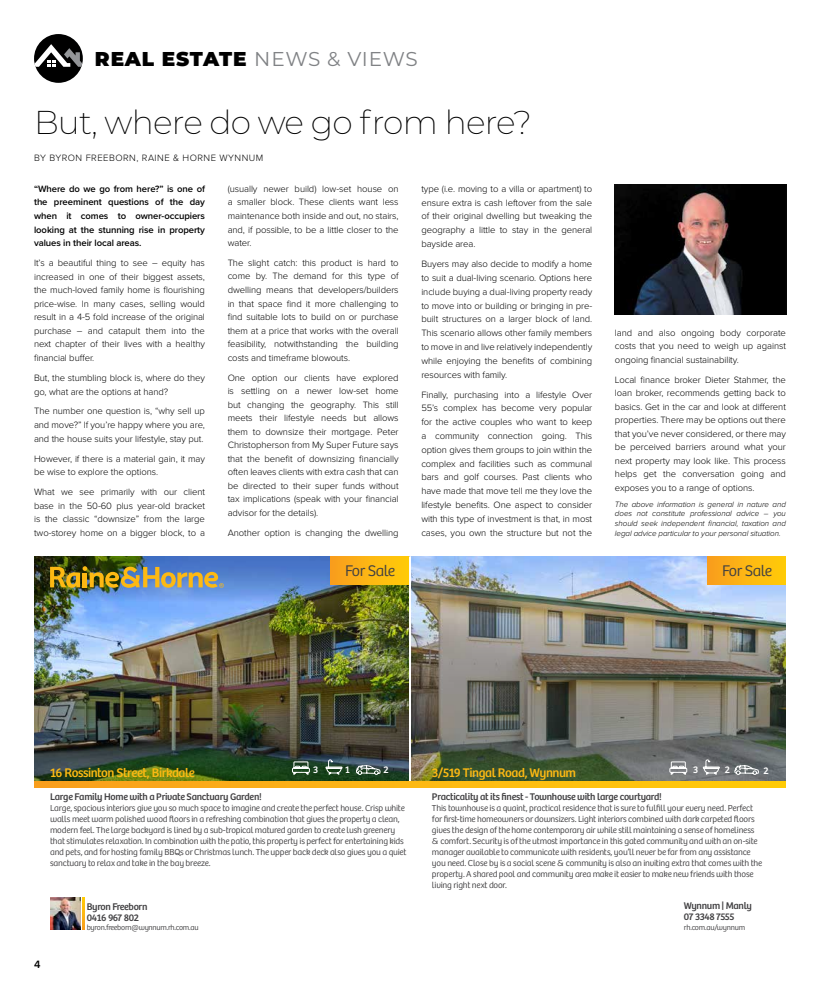
<style>
.page{position:relative;width:820px;height:993px;background:#fff}
.page>*{position:absolute;margin:0;border:0;box-sizing:border-box;transform-origin:0 0}
.t1{font:200 33px "Montserrat";letter-spacing:-.025em;color:#000}
.t2{font:900 20px "Montserrat";letter-spacing:.04em;color:#000}
.t3{font:300 16px "Raine&Horne";letter-spacing:-.04em;color:#414042}
.t4{font:13px "Raine&Horne";letter-spacing:-.035em;color:#fdb913}
.t5{font:600 11px "Proxima Nova";color:#000}
.t6{font:10.1px/11.2px "Raine&Horne";letter-spacing:-.035em;color:#414042}
.t7{font:10.1px "Raine&Horne";color:#fff}
.t8{font:10px "Raine&Horne";letter-spacing:-.03em;color:#414042}
.t9{font:300 9.5px/13.5px "Proxima Nova";letter-spacing:-.01em;color:#000;text-align:justify}
.t10{font:600 9.5px/13.5px "Proxima Nova";letter-spacing:-.01em;color:#000;text-align:justify}
.t11{font:300 9.5px "Proxima Nova";letter-spacing:.05em;color:#000}
.t12{font:300 9px/11px "Raine&Horne";letter-spacing:-.025em;color:#414042}
.t13{font:italic 300 8px/9.6px "Proxima Nova";letter-spacing:-.01em;color:#000;text-align:justify}
.t14{font:300 7.8px "Raine&Horne";letter-spacing:-.03em;color:#414042}
.s1{font-weight:400;color:#808285}
</style>
<div class="page">
<div style="left:34px;top:34px;width:49px;height:49px;background:#000;border-radius:50%"></div>
<svg style="left:34px;top:44px;width:49px;height:23px"></svg>
<img style="left:34px;top:556px;width:751px;height:114px">
<img style="left:34px;top:670px;width:375px;height:111px">
<img style="left:34px;top:556px;width:375px;height:53px">
<img style="left:411px;top:604px;width:374px;height:177px">
<img style="left:50px;top:566px;width:174px;height:21px">
<img style="left:50px;top:897px;width:30px;height:32px">
<svg style="left:83px;top:897px;width:1px;height:31px"></svg>
<div style="left:707px;top:556px;width:78px;height:28px;background:linear-gradient(to right,#f99e1e,#ffcc09)"></div>
<hr style="left:409px;top:556px;width:2px;height:243px;background:#fff">
<svg style="left:34px;top:781px;width:751px;height:6px;background:#fcb612"></svg>
<svg style="left:292px;top:761px;width:18px;height:13px"></svg>
<svg style="left:325px;top:759px;width:17px;height:15px"></svg>
<svg style="left:356px;top:765px;width:24px;height:13px"></svg>
<svg style="left:669px;top:761px;width:18px;height:13px"></svg>
<svg style="left:702px;top:759px;width:17px;height:15px"></svg>
<svg style="left:734px;top:765px;width:24px;height:13px"></svg>
<div style="left:331px;top:556px;width:78px;height:28px;background:linear-gradient(to right,#f99f1e,#ffcc08)"></div>
<img style="left:614px;top:184px;width:172px;height:131px">
<h2 class="t2" style="left:95px;top:44px;width:324px">REAL ESTATE <span class="s1">NEWS &amp; VIEWS</span></h2>
<h1 class="t1" style="left:34px;top:100px;width:499px">But, where do we go from here?</h1>
<p class="t11" style="left:34px;top:150px;width:231px">BY BYRON FREEBORN, RAINE &amp; HORNE WYNNUM</p>
<p class="t10" style="left:34px;top:182px;width:172px">“Where do we go from here?” is one of the preeminent questions of the day when it comes to owner-occupiers looking at the stunning rise in property values in their local areas.</p>
<p class="t9" style="left:34px;top:255px;width:172px">It’s a beautiful thing to see – equity has increased in one of their biggest assets, the much-loved family home is flourishing price-wise. In many cases, selling would result in a 4-5 fold increase of the original purchase – and catapult them into the next chapter of their lives with a healthy financial buffer.</p>
<p class="t9" style="left:34px;top:370px;width:172px">But, the stumbling block is, where do they go, what are the options at hand?</p>
<p class="t9" style="left:34px;top:404px;width:172px">The number one question is, “why sell up and move?” If you’re happy where you are, and the house suits your lifestyle, stay put.</p>
<p class="t9" style="left:34px;top:451px;width:172px">However, if there is a material gain, it may be wise to explore the options.</p>
<p class="t9" style="left:34px;top:484px;width:172px">What we see primarily with our client base in the 50-60 plus year-old bracket is the classic “downsize” from the large two-storey home on a bigger block, to a</p>
<p class="t9" style="left:421px;top:181px;width:172px;line-height:13.8px">type (i.e. moving to a villa or apartment) to ensure extra is cash leftover from the sale of their original dwelling but tweaking the geography a little to stay in the general bayside area.</p>
<p class="t9" style="left:421px;top:256px;width:172px;line-height:13.8px">Buyers may also decide to modify a home to suit a dual-living scenario. Options here include buying a dual-living property ready to move into or building or bringing in pre&shy;built structures on a larger block of land.<br>This scenario allows other family members to move in and live relatively independently while enjoying the benefits of combining resources with family.</p>
<p class="t9" style="left:421px;top:387px;width:172px;line-height:13.8px">Finally, purchasing into a lifestyle Over 55’s complex has become very popular for the active couples who want to keep a community connection going. This option gives them groups to join within the complex and facilities such as communal bars and golf courses. Past clients who have made that move tell me they love the lifestyle benefits. One aspect to consider with this type of investment is that, in most cases, you own the structure but not the</p>
<p class="t9" style="left:227px;top:181px;width:172px">(usually newer build) low-set house on a smaller block. These clients want less maintenance both inside and out, no stairs, and, if possible, to be a little closer to the water.</p>
<p class="t9" style="left:227px;top:255px;width:172px">The slight catch: this product is hard to come by. The demand for this type of dwelling means that developers/builders in that space find it more challenging to find suitable lots to build on or purchase them at a price that works with the overall feasibility, notwithstanding the building costs and timeframe blowouts.</p>
<p class="t9" style="left:227px;top:370px;width:172px">One option our clients have explored is settling on a newer low-set home but changing the geography. This still meets their lifestyle needs but allows them to downsize their mortgage. Peter Christopherson from My Super Future says that the benefit of downsizing financially often leaves clients with extra cash that can be directed to their super funds without tax implications (speak with your financial advisor for the details).</p>
<p class="t9" style="left:227px;top:525px;width:172px">Another option is changing the dwelling</p>
<h3 class="t3" style="left:345px;top:561px;width:52px">For Sale</h3>
<p class="t9" style="left:614px;top:325px;width:172px">land and also ongoing body corporate costs that you need to weigh up against ongoing financial sustainability.</p>
<p class="t9" style="left:614px;top:372px;width:172px">Local finance broker Dieter Stahmer, the loan broker, recommends getting back to basics. Get in the car and look at different properties. There may be options out there that you’ve never considered, or there may be perceived barriers around what your next property may look like. This process helps get the conversation going and exposes you to a range of options.</p>
<p class="t13" style="left:614px;top:498px;width:172px">The above information is general in nature and does not constitute professional advice – you should seek independent financial, taxation and legal advice particular to your personal situation.</p>
<h3 class="t3" style="left:721px;top:561px;width:52px">For Sale</h3>
<h3 class="t4" style="left:50px;top:764px;width:146px">16 Rossinton Street, Birkdale</h3>
<p class="t7" style="left:313px;top:763px;width:7px">3</p>
<p class="t7" style="left:345px;top:763px;width:6px">1</p>
<p class="t7" style="left:383px;top:763px;width:7px">2</p>
<h3 class="t4" style="left:432px;top:764px;width:145px">3/519 Tingal Road, Wynnum</h3>
<p class="t7" style="left:692px;top:763px;width:7px">3</p>
<p class="t7" style="left:724px;top:763px;width:7px">2</p>
<p class="t7" style="left:763px;top:764px;width:7px">2</p>
<p class="t8" style="left:50px;top:790px;width:213px">Large Family Home with a Private Sanctuary Garden!</p>
<p class="t12" style="left:50px;top:802px;width:358px">Large, spacious interiors give you so much space to imagine and create the perfect house. Crisp white walls meet warm polished wood floors in a refreshing combination that gives the property a clean, modern feel. The large backyard is lined by a sub-tropical matured garden to create lush greenery that stimulates relaxation. In combination with the patio, this property is perfect for entertaining kids and pets, and for hosting family BBQs or Christmas lunch. The upper back deck also gives you a quiet sanctuary to relax and take in the bay breeze.</p>
<p class="t5" style="left:34px;top:955px;width:8px">4</p>
<p class="t6" style="left:87px;top:900px;width:62px">Byron Freeborn<br>0416 967 802</p>
<p class="t14" style="left:87px;top:922px;width:113px">byron.freeborn@wynnum.rh.com.au</p>
<p class="t8" style="left:432px;top:790px;width:231px">Practicality at its finest - Townhouse with large courtyard!</p>
<p class="t12" style="left:432px;top:802px;width:331px">This townhouse is a quaint, practical residence that is sure to fulfill your every need. Perfect for first-time homeowners or downsizers. Light interiors combined with dark carpeted floors gives the design of the home contemporary air while still maintaining a sense of homeliness &amp; comfort. Security is of the utmost importance in this gated community and with an on-site manager available to communicate with residents, you’ll never be far from any assistance you need. Close by is a social scene &amp; community is also an inviting extra that comes with the property. A shared pool and community area make it easier to make new friends with those living right next door.</p>
<p class="t6" style="left:683px;top:899px;width:69px">Wynnum | Manly<br>07 3348 7555</p>
<p class="t14" style="left:683px;top:922px;width:63px">rh.com.au/wynnum</p>
</div>
